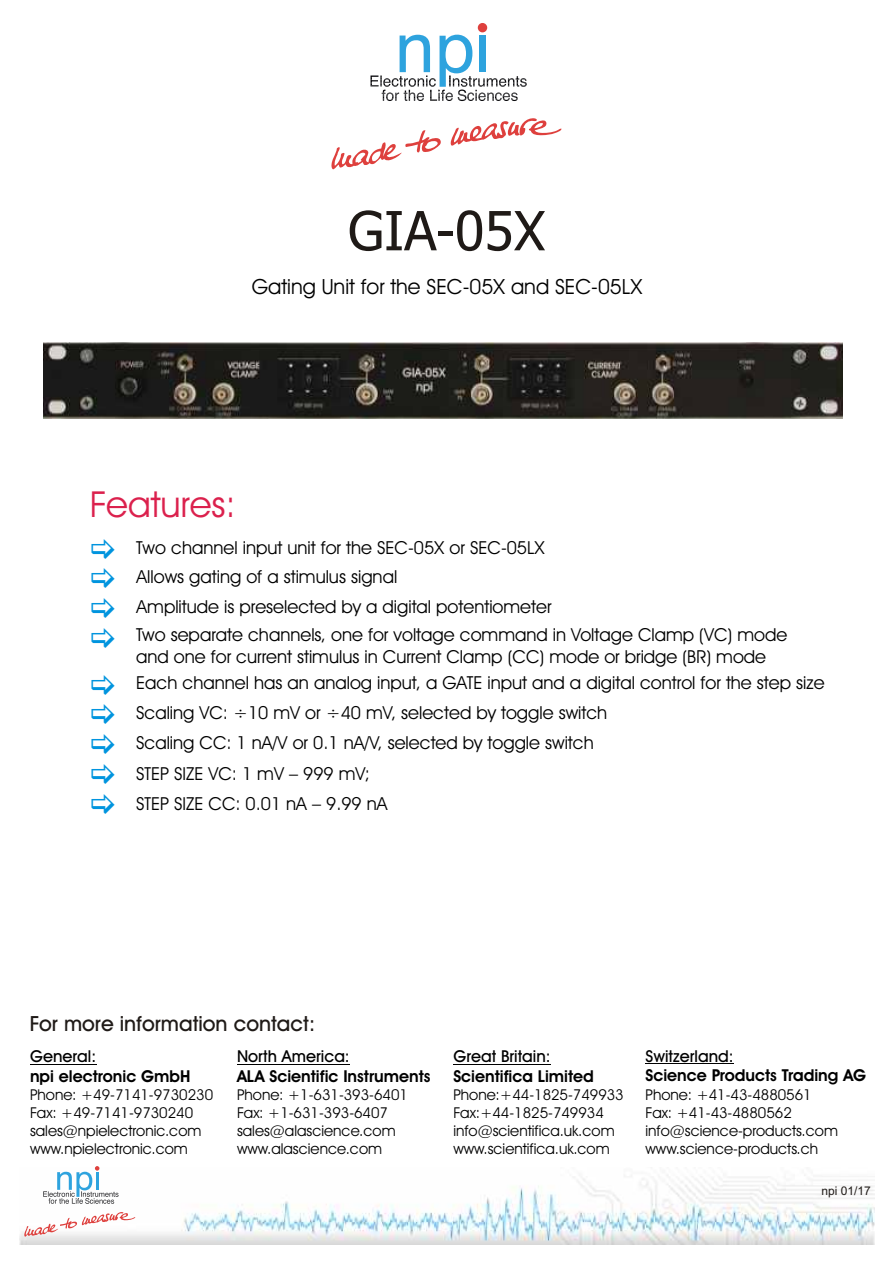
<style>
.page{position:relative;width:893px;height:1263px;background:#fff}
.page>*{position:absolute;margin:0;border:0;box-sizing:border-box;transform-origin:0 0}
.t1{font:54px "Tahoma";color:#1f1a17}
.t2{font:36px "Avant Garde IT Cby BT";color:#db214d}
.t3{font:21px "Avant Garde IT Cby BT";color:#000}
.t4{font:500 21px "Avant Garde IT Cby BT";color:#1f1a17}
.t5{font:18px/29.5px "Avant Garde IT Cby BT";color:#000}
.t6{font:700 16.5px "Avant Garde IT Cby BT";color:#000}
.t7{font:500 16.5px "Avant Garde IT Cby BT";color:#000}
.t8{font:15px/18px "Avant Garde IT Cby BT";color:#000}
.t9{font:12px "Arial";color:#1f1a17}
</style>
<div class="page">
<img style="left:44px;top:343px;width:799px;height:75px">
<svg style="left:370px;top:35px;width:157px;height:66px"></svg>
<div style="left:478px;top:23px;width:9px;height:9px;background:#de403d;border-radius:50%"></div>
<svg style="left:451px;top:118px;width:110px;height:28px"></svg>
<svg style="left:331px;top:130px;width:110px;height:39px"></svg>
<img style="left:20px;top:1175px;width:854px;height:69px">
<svg style="left:43px;top:1166px;width:76px;height:38px"></svg>
<svg style="left:24px;top:1211px;width:111px;height:26px"></svg>
<hr style="left:30px;top:1064px;width:66px;height:1px;background:#000">
<hr style="left:237px;top:1064px;width:113px;height:1px;background:#000">
<hr style="left:453px;top:1064px;width:98px;height:1px;background:#000">
<hr style="left:646px;top:1063px;width:83px;height:1px;background:#000">
<h1 class="t1" style="left:348px;top:209px;width:199px">GIA-05X</h1>
<p class="t3" style="left:252px;top:278px;width:392px">Gating Unit for the SEC-05X and SEC-05LX</p>
<h2 class="t2" style="left:90px;top:490px;width:148px">Features:</h2>
<p class="t5" style="left:136px;top:534px;width:417px">Two channel input unit for the SEC-05X or SEC-05LX<br>Allows gating of a stimulus signal<br>Amplitude is preselected by a digital potentiometer</p>
<p class="t5" style="left:136px;top:625px;width:653px;line-height:21.6px">Two separate channels, one for voltage command in Voltage Clamp (VC) mode and one for current stimulus in Current Clamp (CC) mode or bridge (BR) mode</p>
<p class="t5" style="left:136px;top:670px;width:690px">Each channel has an analog input, a GATE input and a digital control for the step size</p>
<p class="t5" style="left:136px;top:700px;width:473px">Scaling VC: ÷10 mV or ÷40 mV, selected by toggle switch</p>
<p class="t5" style="left:136px;top:729px;width:459px;line-height:30.3px">Scaling CC: 1 nA/V or 0.1 nA/V, selected by toggle switch<br>STEP SIZE VC: 1 mV – 999 mV;<br>STEP SIZE CC: 0.01 nA – 9.99 nA</p>
<p class="t4" style="left:30px;top:1015px;width:287px">For more information contact:</p>
<p class="t7" style="left:30px;top:1050px;width:68px">General:</p>
<p class="t6" style="left:30px;top:1069px;width:162px">npi electronic GmbH</p>
<p class="t8" style="left:30px;top:1087px;width:185px">Phone: +49-7141-9730230<br>Fax: +49-7141-9730240 sales@npielectronic.com www.npielectronic.com</p>
<p class="t7" style="left:237px;top:1050px;width:114px">North America:</p>
<p class="t6" style="left:237px;top:1069px;width:195px">ALA Scientific Instruments</p>
<p class="t8" style="left:237px;top:1087px;width:172px">Phone: +1-631-393-6401<br>Fax: +1-631-393-6407 sales@alascience.com www.alascience.com</p>
<p class="t7" style="left:453px;top:1050px;width:99px">Great Britain:</p>
<p class="t6" style="left:453px;top:1069px;width:142px">Scientifica Limited</p>
<p class="t8" style="left:453px;top:1087px;width:172px">Phone:+44-1825-749933<br>Fax:+44-1825-749934 info@scientifica.uk.com www.scientifica.uk.com</p>
<p class="t7" style="left:646px;top:1049px;width:90px">Switzerland:</p>
<p class="t6" style="left:646px;top:1069px;width:222px">Science Products Trading AG</p>
<p class="t8" style="left:646px;top:1087px;width:194px">Phone: +41-43-4880561<br>Fax: +41-43-4880562 info@science-products.com www.science-products.ch</p>
<p class="t9" style="left:821px;top:1186px;width:51px">npi 01/17</p>
</div>
